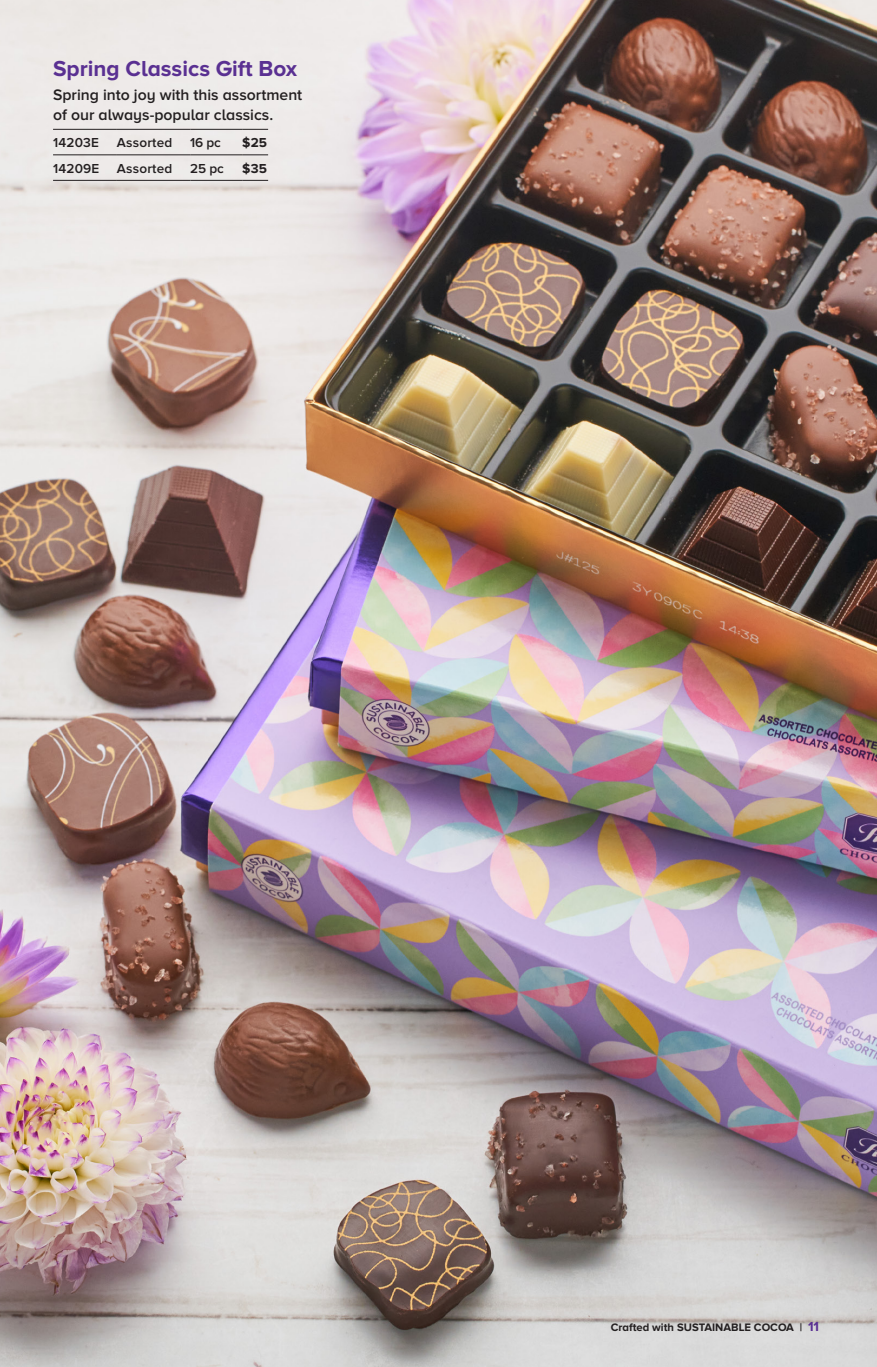
<style>
.page{position:relative;width:877px;height:1367px;background:#fff}
.page>*{position:absolute;margin:0;border:0;box-sizing:border-box;transform-origin:0 0}
.Product_Heading{font:700 22.5px "Proxima Nova A";color:#5a3092}
.Product_Description{font:600 15.75px/20.2px "Proxima Nova A";color:#231f20}
.Code_and_Price{font:600 13.5px "Proxima Nova A";letter-spacing:.015em;color:#231f20}
.Code_and_Price-2{font:700 13.5px "Proxima Nova A";color:#231f20}
.t1{font:700 11.25px "Proxima Nova A";color:#231f20}
.s1{font-size:13.5px;color:#5a3092}
</style>
<div class="page">
<img style="left:0;top:0;width:876px;height:1367px">
<hr style="left:53px;top:129px;width:64px;height:1px;background:#231f20">
<hr style="left:117px;top:129px;width:73px;height:1px;background:#231f20">
<hr style="left:190px;top:129px;width:52px;height:1px;background:#231f20">
<svg style="left:242px;top:129px;width:26px;height:1px"></svg>
<hr style="left:53px;top:154px;width:64px;height:1px;background:#231f20">
<hr style="left:117px;top:154px;width:73px;height:1px;background:#231f20">
<hr style="left:190px;top:154px;width:52px;height:1px;background:#231f20">
<svg style="left:242px;top:154px;width:26px;height:1px"></svg>
<hr style="left:53px;top:180px;width:64px;height:1px;background:#231f20">
<hr style="left:117px;top:180px;width:73px;height:1px;background:#231f20">
<hr style="left:190px;top:180px;width:52px;height:1px;background:#231f20">
<svg style="left:242px;top:180px;width:26px;height:1px"></svg>
<p class="Product_Heading" style="left:53px;top:56px;width:245px">Spring Classics Gift Box</p>
<p class="Product_Description" style="left:53px;top:84px;width:251px">Spring into joy with this assortment of our always-popular classics.</p>
<p class="Code_and_Price" style="left:53px;top:135px;width:47px">14203E</p>
<p class="Code_and_Price" style="left:117px;top:135px;width:57px">Assorted</p>
<p class="Code_and_Price" style="left:190px;top:135px;width:32px">16 pc</p>
<p class="Code_and_Price-2" style="left:242px;top:135px;width:27px">$25</p>
<p class="Code_and_Price" style="left:53px;top:161px;width:48px">14209E</p>
<p class="Code_and_Price" style="left:117px;top:161px;width:57px">Assorted</p>
<p class="Code_and_Price" style="left:190px;top:161px;width:35px">25 pc</p>
<p class="Code_and_Price-2" style="left:242px;top:161px;width:26px">$35</p>
<p class="t1" style="left:610px;top:1320px;width:210px">Crafted with SUSTAINABLE COCOA | <span class="s1">11</span></p>
</div>
